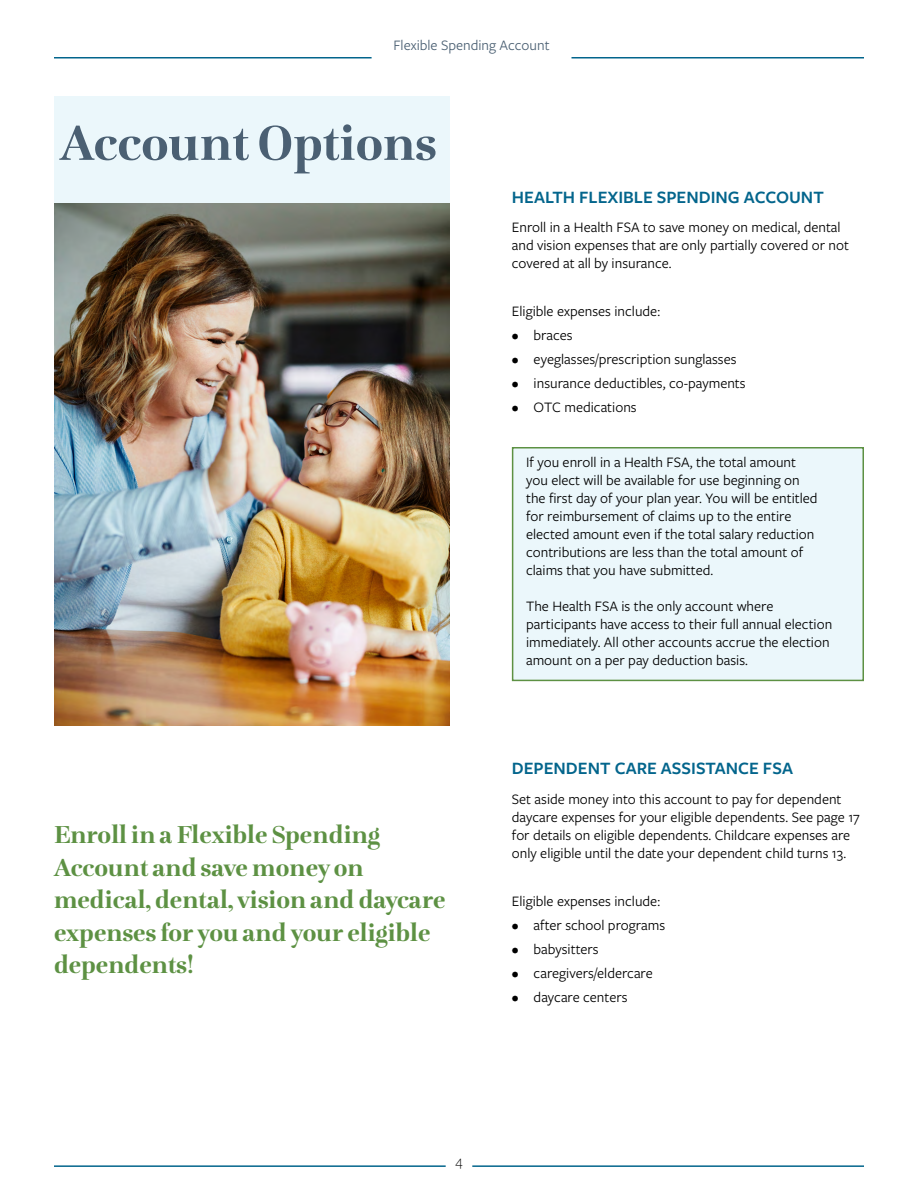
<style>
.page{position:relative;width:918px;height:1188px;background:#fff}
.page>*{position:absolute;margin:0;border:0;box-sizing:border-box;transform-origin:0 0}
.t1{font:700 54px "Lavigne Display";color:#4b6073}
.t2{font:700 27px/32.4px "Lavigne Display";color:#5d9143}
.t3{font:600 18px "Freight Sans Pro";color:#03658c}
.t4{font:15px/18px "Freight Sans Pro";color:#000}
.t5{font:15px "Freight Sans Pro";color:#4b6073}
.t6{font:300 15px "Freight Sans Pro";color:#000}
</style>
<div class="page">
<hr style="left:54px;top:57px;width:318px;height:1px;background:#03658c">
<hr style="left:54px;top:1165px;width:392px;height:2px;background:#03658c">
<hr style="left:572px;top:57px;width:292px;height:1px;background:#03658c">
<hr style="left:472px;top:1165px;width:392px;height:2px;background:#03658c">
<img style="left:54px;top:202px;width:396px;height:524px">
<div style="left:512px;top:447px;width:352px;height:234px;background:#ebf7fb;border:2px solid #5d9143"></div>
<div style="left:54px;top:96px;width:396px;height:106px;background:#ebf7fb"></div>
<p class="t5" style="left:393px;top:35px;width:158px">Flexible Spending Account</p>
<h1 class="t1" style="left:60px;top:114px;width:378px">Account Options</h1>
<h2 class="t2" style="left:54px;top:819px;width:393px">Enroll in a Flexible Spending<br>Account and save money on medical, dental, vision and daycare expenses for you and your eligible dependents!</h2>
<p class="t3" style="left:512px;top:185px;width:313px">HEALTH FLEXIBLE SPENDING ACCOUNT</p>
<p class="t4" style="left:512px;top:217px;width:339px">Enroll in a Health FSA to save money on medical, dental and vision expenses that are only partially covered or not covered at all by insurance.</p>
<p class="t4" style="left:512px;top:301px;width:150px">Eligible expenses include:</p>
<p class="t4" style="left:512px;top:325px;width:62px">• braces</p>
<p class="t4" style="left:512px;top:349px;width:226px">• eyeglasses/prescription sunglasses</p>
<p class="t4" style="left:512px;top:373px;width:235px">• insurance deductibles, co-payments</p>
<p class="t4" style="left:512px;top:397px;width:126px">• OTC medications</p>
<p class="t4" style="left:526px;top:452px;width:293px">If you enroll in a Health FSA, the total amount you elect will be available for use beginning on the first day of your plan year. You will be entitled for reimbursement of claims up to the entire elected amount even if the total salary reduction contributions are less than the total amount of claims that you have submitted.</p>
<p class="t4" style="left:526px;top:596px;width:308px">The Health FSA is the only account where participants have access to their full annual election immediately. All other accounts accrue the election amount on a per pay deduction basis.</p>
<p class="t3" style="left:512px;top:756px;width:283px">DEPENDENT CARE ASSISTANCE FSA</p>
<p class="t4" style="left:512px;top:789px;width:349px">Set aside money into this account to pay for dependent daycare expenses for your eligible dependents. See page 17 for details on eligible dependents. Childcare expenses are only eligible until the date your dependent child turns 13.</p>
<p class="t4" style="left:512px;top:891px;width:150px">Eligible expenses include:</p>
<p class="t4" style="left:512px;top:915px;width:155px">• after school programs</p>
<p class="t4" style="left:512px;top:939px;width:88px">• babysitters</p>
<p class="t4" style="left:512px;top:963px;width:143px">• caregivers/eldercare</p>
<p class="t4" style="left:512px;top:987px;width:117px">• daycare centers</p>
<p class="t6" style="left:455px;top:1151px;width:9px">4</p>
</div>
